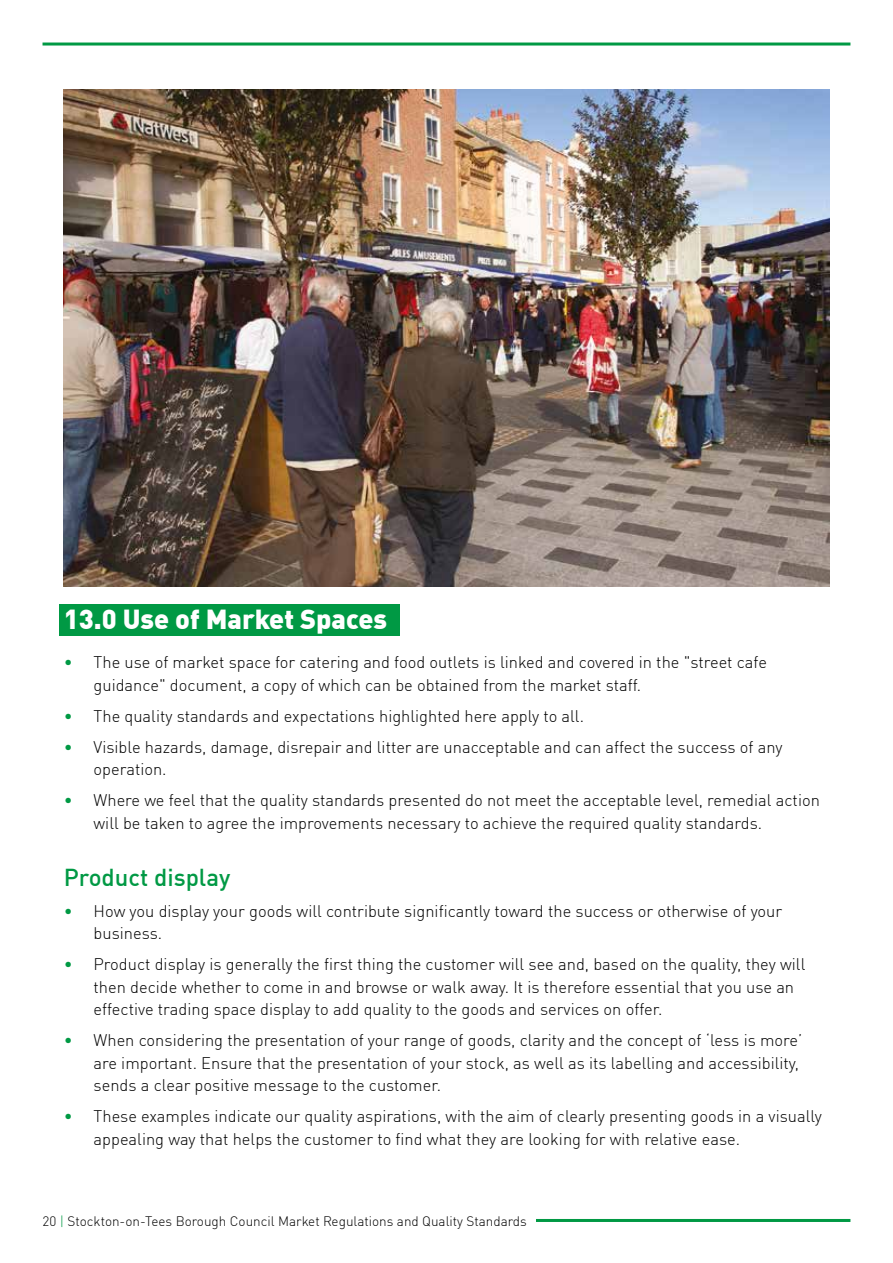
<style>
.page{position:relative;width:893px;height:1263px;background:#fff}
.page>*{position:absolute;margin:0;border:0;box-sizing:border-box;transform-origin:0 0}
.t1{font:900 27px "DIN Offc";color:#fff}
.t2{font:500 24px "DIN Offc";color:#094}
.t3{font:300 16.5px/22.5px "DIN Offc";color:#000}
.t4{font:300 13.5px "DIN Offc";color:#000}
.s1{color:#094}
</style>
<div class="page">
<hr style="left:43px;top:43px;width:807px;height:3px;background:#094">
<hr style="left:43px;top:1219px;width:807px;height:3px;background:#094">
<div style="left:43px;top:1212px;width:493px;height:17px;background:#fff"></div>
<div style="left:60px;top:604px;width:340px;height:32px;background:#094"></div>
<img style="left:64px;top:89px;width:765px;height:498px">
<h1 class="t1" style="left:64px;top:601px;width:325px">13.0 Use of Market Spaces</h1>
<p class="t3" style="left:94px;top:651px;width:675px;text-indent:-30px"><span class="s1">•</span> The use of market space for catering and food outlets is linked and covered in the "street cafe guidance" document, a copy of which can be obtained from the market staff.</p>
<p class="t3" style="left:64px;top:704px;width:522px"><span class="s1">•</span> The quality standards and expectations highlighted here apply to all.</p>
<p class="t3" style="left:94px;top:735px;width:691px;text-indent:-30px"><span class="s1">•</span> Visible hazards, damage, disrepair and litter are unacceptable and can affect the success of any operation.</p>
<p class="t3" style="left:94px;top:789px;width:728px;text-indent:-30px"><span class="s1">•</span> Where we feel that the quality standards presented do not meet the acceptable level, remedial action will be taken to agree the improvements necessary to achieve the required quality standards.</p>
<h2 class="t2" style="left:64px;top:861px;width:168px">Product display</h2>
<p class="t3" style="left:94px;top:899px;width:690px;text-indent:-30px"><span class="s1">•</span> How you display your goods will contribute significantly toward the success or otherwise of your business.</p>
<p class="t3" style="left:94px;top:953px;width:713px;text-indent:-30px"><span class="s1">•</span> Product display is generally the first thing the customer will see and, based on the quality, they will then decide whether to come in and browse or walk away. It is therefore essential that you use an effective trading space display to add quality to the goods and services on offer.</p>
<p class="t3" style="left:94px;top:1029px;width:710px;text-indent:-30px"><span class="s1">•</span> When considering the presentation of your range of goods, clarity and the concept of ‘less is more’ are important. Ensure that the presentation of your stock, as well as its labelling and accessibility, sends a clear positive message to the customer.</p>
<p class="t3" style="left:94px;top:1105px;width:730px;text-indent:-30px"><span class="s1">•</span> These examples indicate our quality aspirations, with the aim of clearly presenting goods in a visually appealing way that helps the customer to find what they are looking for with relative ease.</p>
<p class="t4" style="left:43px;top:1212px;width:486px">20 <span class="s1">|</span> Stockton-on-Tees Borough Council Market Regulations and Quality Standards</p>
</div>
